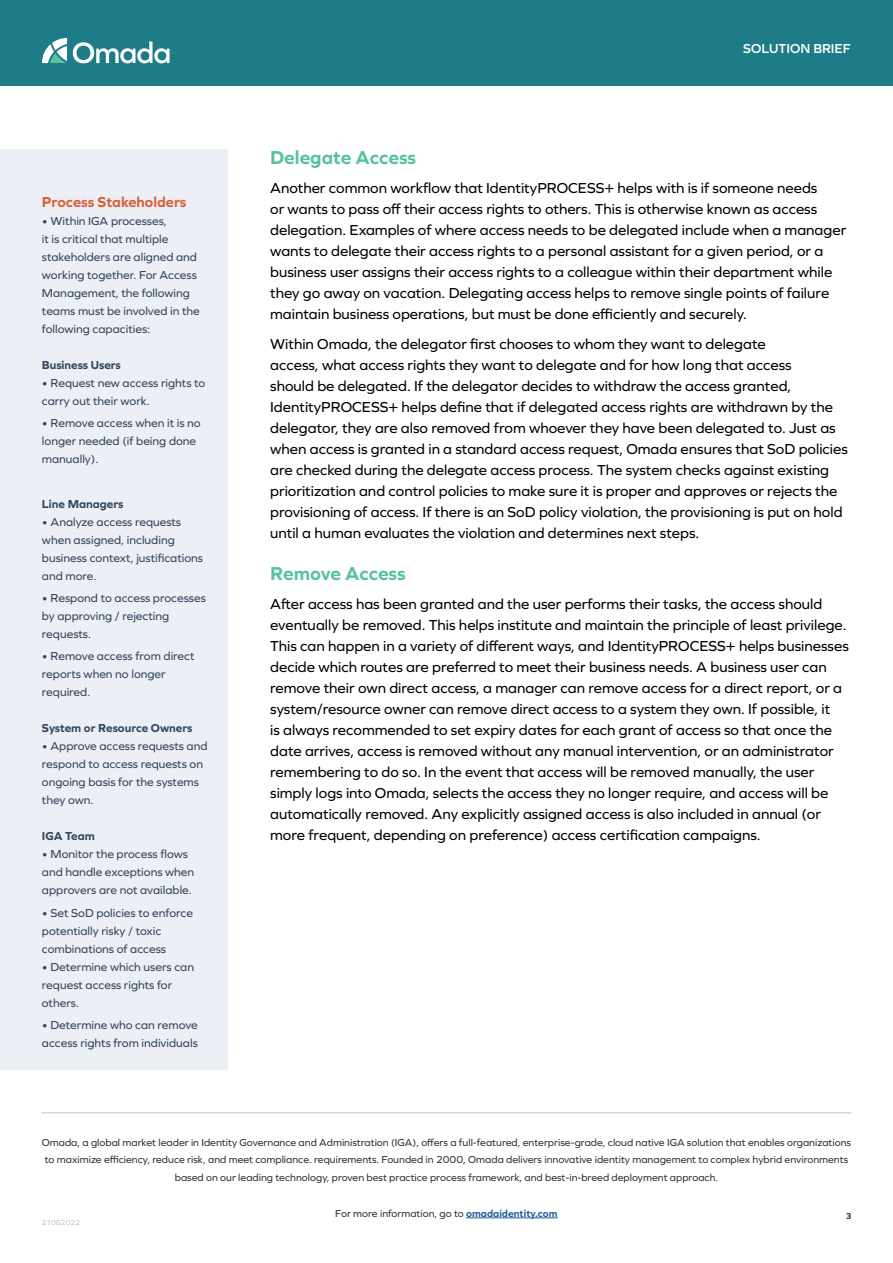
<style>
.page{position:relative;width:893px;height:1263px;background:#fff}
.page>*{position:absolute;margin:0;border:0;box-sizing:border-box;transform-origin:0 0}
.t1{font:700 19.5px "Graphie";color:#58c1a1}
.t2{font:15px/21px "Graphie";color:#000}
.t3{font:700 15px "Graphie";color:#da5e3c}
.t4{font:600 13.5px "Graphie";color:#fff}
.t5{font:12px/18px "Graphie";color:#32445b}
.t6{font:700 12px "Graphie";color:#32445b}
.t7{font:10.5px/16.5px "Graphie";color:#323232}
.t8{font:700 9px "Graphie";color:#323232}
.t9{font:7.5px "Graphie";color:#c2c2c2}
.s1{font-weight:700;color:#215e9e}
</style>
<div class="page">
<hr style="left:466px;top:1217px;width:92px;height:1px;background:#215e9e">
<div style="left:0;top:0;width:893px;height:85px;background:#1e7c88"></div>
<svg style="left:42px;top:38px;width:25px;height:25px"></svg>
<svg style="left:73px;top:42px;width:97px;height:21px"></svg>
<hr style="left:41px;top:1112px;width:810px;height:1px;background:#bdc3ca">
<div style="left:0;top:149px;width:228px;height:920px;background:#eceff5"></div>
<p class="t3" style="left:42px;top:193px;width:146px">Process Stakeholders</p>
<p class="t5" style="left:42px;top:212px;width:159px">• Within IGA processes,<br>it is critical that multiple stakeholders are aligned and working together. For Access<br>Management, the following teams must be involved in the following capacities:</p>
<p class="t6" style="left:42px;top:358px;width:80px">Business Users</p>
<p class="t5" style="left:42px;top:374px;width:165px">• Request new access rights to carry out their work.</p>
<p class="t5" style="left:42px;top:414px;width:160px">• Remove access when it is no longer needed (if being done manually).</p>
<p class="t6" style="left:42px;top:497px;width:83px">Line Managers</p>
<p class="t5" style="left:42px;top:513px;width:163px">• Analyze access requests when assigned, including business context, justifications and more.</p>
<p class="t5" style="left:42px;top:589px;width:165px">• Respond to access processes by approving / rejecting requests.</p>
<p class="t5" style="left:42px;top:647px;width:154px">• Remove access from direct reports when no longer required.</p>
<p class="t6" style="left:42px;top:721px;width:152px">System or Resource Owners</p>
<p class="t5" style="left:42px;top:737px;width:167px">• Approve access requests and respond to access requests on ongoing basis for the systems they own.</p>
<p class="t6" style="left:42px;top:829px;width:54px">IGA Team</p>
<p class="t5" style="left:42px;top:845px;width:154px">• Monitor the process flows and handle exceptions when approvers are not available.</p>
<p class="t5" style="left:42px;top:903px;width:153px">• Set SoD policies to enforce potentially risky / toxic combinations of access</p>
<p class="t5" style="left:42px;top:957px;width:154px">• Determine which users can request access rights for others.</p>
<p class="t5" style="left:42px;top:1016px;width:157px">• Determine who can remove access rights from individuals</p>
<p class="t4" style="left:743px;top:40px;width:109px">SOLUTION BRIEF</p>
<h1 class="t1" style="left:270px;top:146px;width:147px">Delegate Access</h1>
<p class="t2" style="left:270px;top:177px;width:578px">Another common workflow that IdentityPROCESS+ helps with is if someone needs<br>or wants to pass off their access rights to others. This is otherwise known as access delegation. Examples of where access needs to be delegated include when a manager wants to delegate their access rights to a personal assistant for a given period, or a business user assigns their access rights to a colleague within their department while they go away on vacation. Delegating access helps to remove single points of failure maintain business operations, but must be done efficiently and securely.</p>
<p class="t2" style="left:270px;top:333px;width:579px">Within Omada, the delegator first chooses to whom they want to delegate<br>access, what access rights they want to delegate and for how long that access<br>should be delegated. If the delegator decides to withdraw the access granted, IdentityPROCESS+ helps define that if delegated access rights are withdrawn by the delegator, they are also removed from whoever they have been delegated to. Just as when access is granted in a standard access request, Omada ensures that SoD policies are checked during the delegate access process. The system checks against existing prioritization and control policies to make sure it is proper and approves or rejects the provisioning of access. If there is an SoD policy violation, the provisioning is put on hold until a human evaluates the violation and determines next steps.</p>
<h1 class="t1" style="left:270px;top:562px;width:137px">Remove Access</h1>
<p class="t2" style="left:270px;top:593px;width:580px">After access has been granted and the user performs their tasks, the access should eventually be removed. This helps institute and maintain the principle of least privilege.<br>This can happen in a variety of different ways, and IdentityPROCESS+ helps businesses decide which routes are preferred to meet their business needs. A business user can remove their own direct access, a manager can remove access for a direct report, or a system/resource owner can remove direct access to a system they own. If possible, it<br>is always recommended to set expiry dates for each grant of access so that once the date arrives, access is removed without any manual intervention, or an administrator remembering to do so. In the event that access will be removed manually, the user simply logs into Omada, selects the access they no longer require, and access will be automatically removed. Any explicitly assigned access is also included in annual (or more frequent, depending on preference) access certification campaigns.</p>
<p class="t7" style="left:42px;top:1134px;width:811px">Omada, a global market leader in Identity Governance and Administration (IGA), offers a full-featured, enterprise-grade, cloud native IGA solution that enables organizations to maximize efficiency, reduce risk, and meet compliance. requirements. Founded in 2000, Omada delivers innovative identity management to complex hybrid environments</p>
<p class="t7" style="left:175px;top:1169px;width:545px">based on our leading technology, proven best practice process framework, and best-in-breed deployment approach.</p>
<p class="t7" style="left:335px;top:1205px;width:224px">For more information, go to <span class="s1">omadaidentity.com</span></p>
<p class="t8" style="left:846px;top:1210px;width:7px">3</p>
<p class="t9" style="left:41px;top:1218px;width:40px">21062022</p>
</div>
